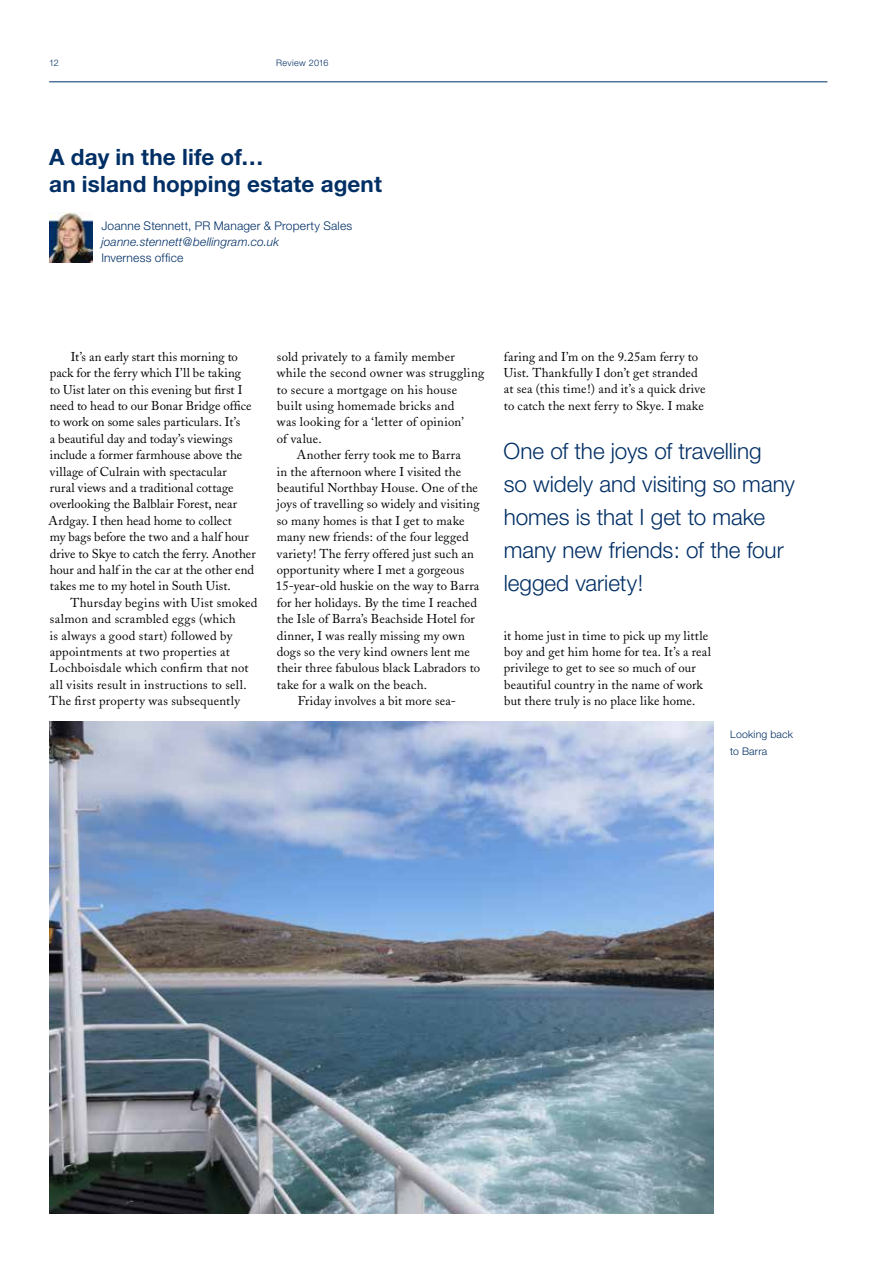
<style>
.page{position:relative;width:893px;height:1263px;background:#fff}
.page>*{position:absolute;margin:0;border:0;box-sizing:border-box;transform-origin:0 0}
.t1{font:300 22.5px/32.8px "Helvetica Neue";letter-spacing:-.005em;color:#002f65}
.t2{font:700 22.5px/27px "Helvetica Neue";letter-spacing:.005em;color:#002f65}
.t3{font:12.75px/16.4px "Adobe Caslon";letter-spacing:.015em;color:#000}
.t4{font:300 12px "Helvetica Neue";letter-spacing:.015em;color:#002f65}
.t5{font:italic 300 12px "Helvetica Neue";letter-spacing:.015em;color:#002f65}
.t6{font:300 10.5px/16.4px "Helvetica Neue";letter-spacing:.02em;color:#002f65}
.t7{font:300 9px "Helvetica Neue";letter-spacing:.035em;color:#002f65}
</style>
<div class="page">
<img style="left:49px;top:212px;width:44px;height:50px">
<img style="left:49px;top:722px;width:665px;height:491px">
<hr style="left:49px;top:82px;width:778px;height:1px;background:#002f65">
<p class="t7" style="left:49px;top:57px;width:11px">12</p>
<p class="t7" style="left:276px;top:57px;width:54px">Review 2016</p>
<h1 class="t2" style="left:49px;top:143px;width:334px">A day in the life of…<br>an island hopping estate agent</h1>
<p class="t4" style="left:101px;top:218px;width:252px">Joanne Stennett, PR Manager &amp; Property Sales</p>
<p class="t5" style="left:101px;top:235px;width:179px">joanne.stennett@bellingram.co.uk</p>
<p class="t4" style="left:101px;top:251px;width:83px">Inverness office</p>
<p class="t3" style="left:49px;top:348px;width:209px;text-indent:22px">It’s an early start this morning to pack for the ferry which I’ll be taking<br>to Uist later on this evening but first I need to head to our Bonar Bridge office to work on some sales particulars. It’s<br>a beautiful day and today’s viewings include a former farmhouse above the village of Culrain with spectacular<br>rural views and a traditional cottage overlooking the Balblair Forest, near Ardgay. I then head home to collect<br>my bags before the two and a half hour drive to Skye to catch the ferry. Another hour and half in the car at the other end takes me to my hotel in South Uist.</p>
<p class="t3" style="left:49px;top:594px;width:210px;text-indent:21px">Thursday begins with Uist smoked salmon and scrambled eggs (which<br>is always a good start) followed by appointments at two properties at Lochboisdale which confirm that not all visits result in instructions to sell.<br>The first property was subsequently</p>
<p class="t3" style="left:277px;top:348px;width:179px">sold privately to a family member</p>
<p class="t3" style="left:277px;top:365px;width:209px">while the second owner was struggling</p>
<p class="t3" style="left:277px;top:381px;width:182px">to secure a mortgage on his house</p>
<p class="t3" style="left:277px;top:398px;width:179px">built using homemade bricks and</p>
<p class="t3" style="left:277px;top:414px;width:188px">was looking for a ‘letter of opinion’</p>
<p class="t3" style="left:277px;top:430px;width:46px">of value.</p>
<p class="t3" style="left:297px;top:447px;width:165px">Another ferry took me to Barra</p>
<p class="t3" style="left:277px;top:463px;width:186px">in the afternoon where I visited the</p>
<p class="t3" style="left:277px;top:480px;width:202px">beautiful Northbay House. One of the</p>
<p class="t3" style="left:277px;top:496px;width:204px">joys of travelling so widely and visiting</p>
<p class="t3" style="left:277px;top:512px;width:189px">so many homes is that I get to make</p>
<p class="t3" style="left:277px;top:529px;width:193px">many new friends: of the four legged</p>
<p class="t3" style="left:277px;top:545px;width:199px">variety! The ferry offered just such an</p>
<p class="t3" style="left:277px;top:562px;width:189px">opportunity where I met a gorgeous</p>
<p class="t3" style="left:276px;top:578px;width:205px">15-year-old huskie on the way to Barra</p>
<p class="t3" style="left:277px;top:594px;width:202px">for her holidays. By the time I reached</p>
<p class="t3" style="left:277px;top:611px;width:199px">the Isle of Barra’s Beachside Hotel for</p>
<p class="t3" style="left:277px;top:627px;width:190px">dinner, I was really missing my own</p>
<p class="t3" style="left:277px;top:644px;width:195px">dogs so the very kind owners lent me</p>
<p class="t3" style="left:277px;top:660px;width:205px">their three fabulous black Labradors to</p>
<p class="t3" style="left:277px;top:676px;width:152px">take for a walk on the beach.</p>
<p class="t3" style="left:298px;top:693px;width:160px">Friday involves a bit more sea-</p>
<p class="t3" style="left:504px;top:348px;width:203px">faring and I’m on the 9.25am ferry to Uist. Thankfully I don’t get stranded at sea (this time!) and it’s a quick drive to catch the next ferry to Skye. I make</p>
<h1 class="t1" style="left:504px;top:434px;width:293px">One of the joys of travelling<br>so widely and visiting so many homes is that I get to make many new friends: of the four legged variety!</h1>
<p class="t3" style="left:504px;top:627px;width:209px">it home just in time to pick up my little boy and get him home for tea. It’s a real privilege to get to see so much of our beautiful country in the name of work but there truly is no place like home.</p>
<p class="t6" style="left:730px;top:726px;width:64px">Looking back to Barra</p>
</div>
